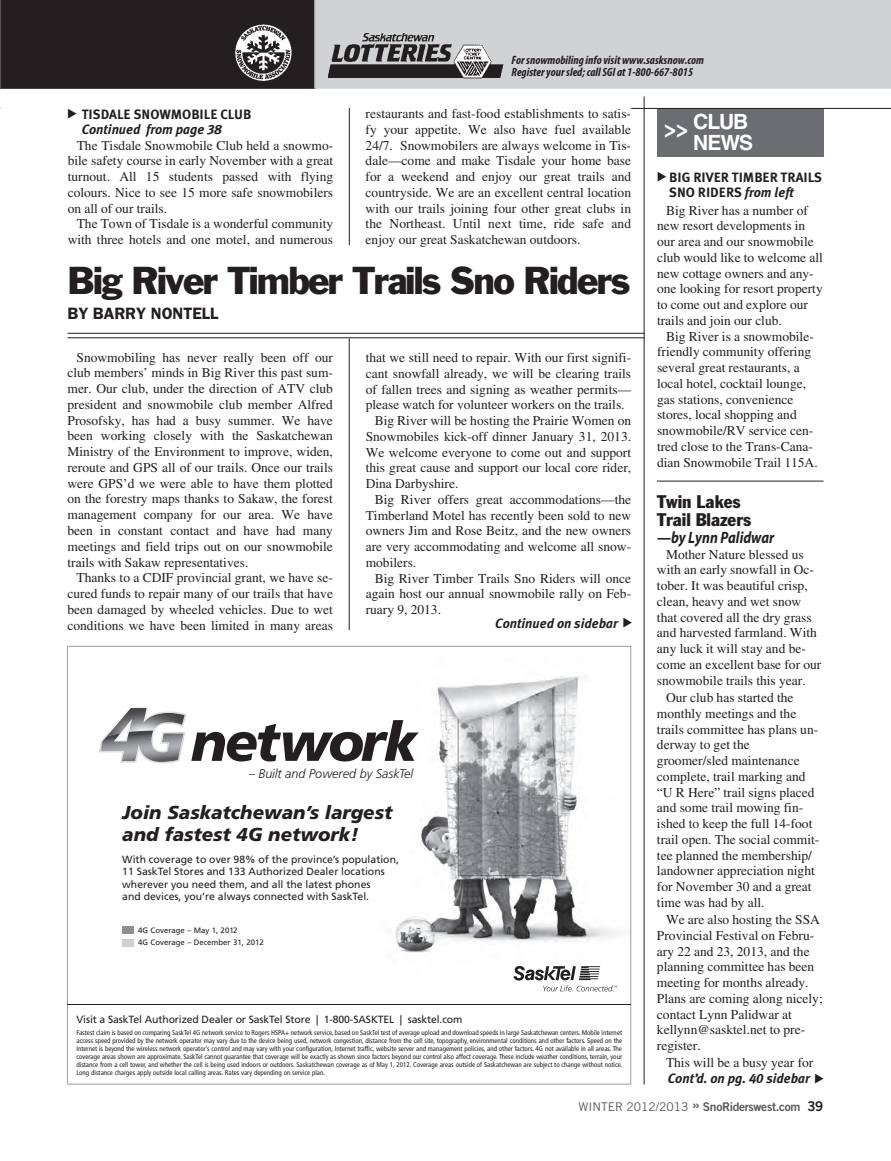
<style>
.page{position:relative;width:891px;height:1161px;background:#fff}
.page>*{position:absolute;margin:0;border:0;box-sizing:border-box;transform-origin:0 0}
.t1{font:italic 900 54.3px "Frutiger LT Std";letter-spacing:-.04em;color:#231f20}
.t2{font:36px "Franklin Gothic Std";letter-spacing:-.05em;color:#231f20}
.t3{font:700 condensed 24px "Helvetica LT Std";color:#fff}
.t4{font:700 21px/21px "Helvetica LT Std";letter-spacing:-.05em;color:#fff}
.t5{font:italic 900 18.75px/22.5px "Frutiger LT Std";color:#231f20}
.t6{font:condensed 18px/18px "Franklin Gothic Std";color:#231f20;scale:1.05 1}
.t7{font:italic 700 16.5px "Myriad Pro";color:#231f20;scale:.85 1}
.t8{font:600 16.5px "ITC Franklin Gothic Std";color:#231f20}
.t9{font:13.5px/15.8px "Times LT Std";color:#231f20}
.t10{font:italic 700 13.5px "Meta Plus";color:#231f20}
.t11{font:13.5px/15px "Meta Plus Bold Caps";color:#231f20}
.t12{font:italic 300 12.75px "Frutiger LT Std";color:#231f20}
.t13{font:italic 700 condensed 12px/12px "Myriad Pro";color:#231f20}
.t14{font:12px "Trade Gothic LT Std Bd 2";letter-spacing:-.025em;color:#57585a}
.t15{font:10.5px/12.5px "Frutiger LT Std";color:#231f20}
.t16{font:7.8px/12.6px "Frutiger LT Std";color:#231f20}
.t17{font:condensed 6.9px/7.8px "Frutiger LT Std";color:#231f20;text-align:justify}
.s1{font-family:"Meta Plus Bold Caps";font-weight:400}
.s2{font-family:"Meta Plus";font-weight:700;font-style:italic}
.s3{font-family:"Trade Gothic LT Std"}
.s4{font-family:"Trade Gothic Next LT Pro";font-weight:800;color:#6c6d70}
.s5{font-size:13.5px;color:#231f20}
</style>
<div class="page">
<div style="left:315px;top:0;width:576px;height:88px;background:#d1d2d4"></div>
<img style="left:328px;top:30px;width:175px;height:51px">
<svg style="left:0;top:0;width:315px;height:88px;background:#2e2a2b"></svg>
<hr style="left:644px;top:96px;width:1px;height:988px;background:#231f20">
<div style="left:657px;top:108px;width:167px;height:48px;background:#6c6d70"></div>
<hr style="left:631px;top:108px;width:260px;height:1px;background:#231f20">
<hr style="left:657px;top:481px;width:167px;height:1px;background:#231f20">
<hr style="left:349px;top:108px;width:1px;height:137px;background:#231f20">
<hr style="left:349px;top:338px;width:1px;height:292px;background:#231f20">
<hr style="left:68px;top:333px;width:577px;height:1px;background:#231f20">
<hr style="left:68px;top:337px;width:577px;height:1px;background:#231f20">
<svg style="left:68px;top:646px;width:563px;height:438px"></svg>
<div style="left:122px;top:926px;width:11px;height:8px;background:#8d8f92"></div>
<div style="left:122px;top:939px;width:11px;height:7px;background:#cfd0d2"></div>
<img style="left:99px;top:706px;width:88px;height:58px">
<img style="left:107px;top:708px;width:78px;height:28px">
<img style="left:101px;top:731px;width:83px;height:31px">
<svg style="left:514px;top:965px;width:103px;height:27px"></svg>
<hr style="left:68px;top:1005px;width:563px;height:1px;background:#231f20">
<p class="t13" style="left:512px;top:55px;width:194px">For snowmobiling info visit www.sasksnow.com<br>Register your sled; call SGI at 1-800-667-8015</p>
<h3 class="t4" style="left:693px;top:111px;width:61px">CLUB<br>NEWS</h3>
<p class="t9" style="left:366px;top:106px;width:267px;text-align:justify">restaurants and fast-food establishments to satis&shy;fy your appetite. We also have fuel available 24/7. Snowmobilers are always welcome in Tis&shy;dale—come and make Tisdale your home base for a weekend and enjoy our great trails and countryside. We are an excellent central location with our trails joining four other great clubs in the Northeast. Until next time, ride safe and enjoy our great Saskatchewan outdoors.</p>
<p class="t11" style="left:82px;top:106px;width:171px">TISDALE SNOWMOBILE CLUB</p>
<p class="t10" style="left:82px;top:121px;width:142px">Continued from page <span class="s1">38</span></p>
<h3 class="t3" style="left:664px;top:114px;width:25px">&gt;&gt;</h3>
<p class="t9" style="left:68px;top:137px;width:267px;text-align:justify;text-indent:9px">The Tisdale Snowmobile Club held a snowmo&shy;bile safety course in early November with a great turnout. All 15 students passed with flying colours. Nice to see 15 more safe snowmobilers on all of our trails.</p>
<p class="t9" style="left:68px;top:216px;width:267px;text-align:right">The Town of Tisdale is a wonderful community with three hotels and one motel, and numerous</p>
<p class="t11" style="left:669px;top:169px;width:154px">BIG RIVER TIMBER TRAILS<br>SNO RIDERS <span class="s2">from left</span></p>
<p class="t9" style="left:657px;top:202px;width:167px;text-indent:9px">Big River has a number of new resort developments in our area and our snowmobile club would like to welcome all new cottage owners and any&shy;one looking for resort property to come out and explore our trails and join our club.</p>
<p class="t9" style="left:657px;top:328px;width:162px;text-indent:9px">Big River is a snowmobile&shy;friendly community offering several great restaurants, a local hotel, cocktail lounge, gas stations, convenience stores, local shopping and snowmobile/RV service cen&shy;tred close to the Trans-Cana&shy;dian Snowmobile Trail 115A.</p>
<h2 class="t2" style="left:68px;top:258px;width:564px">Big River Timber Trails Sno Riders</h2>
<p class="t8" style="left:68px;top:303px;width:152px">BY BARRY NONTELL</p>
<p class="t9" style="left:68px;top:349px;width:267px;text-align:justify;text-indent:9px">Snowmobiling has never really been off our club members’ minds in Big River this past sum&shy;mer. Our club, under the direction of ATV club president and snowmobile club member Alfred Prosofsky, has had a busy summer. We have been working closely with the Saskatchewan Ministry of the Environment to improve, widen, reroute and GPS all of our trails. Once our trails were GPS’d we were able to have them plotted on the forestry maps thanks to Sakaw, the forest management company for our area. We have been in constant contact and have had many meetings and field trips out on our snowmobile trails with Sakaw representatives.</p>
<p class="t9" style="left:68px;top:570px;width:267px;text-align:justify;text-indent:9px">Thanks to a CDIF provincial grant, we have se&shy;cured funds to repair many of our trails that have been damaged by wheeled vehicles. Due to wet conditions we have been limited in many areas</p>
<p class="t9" style="left:366px;top:350px;width:267px">that we still need to repair. With our first signifi-</p>
<p class="t9" style="left:366px;top:365px;width:267px">cant snowfall already, we will be clearing trails</p>
<p class="t9" style="left:366px;top:381px;width:267px">of fallen trees and signing as weather permits—</p>
<p class="t9" style="left:366px;top:397px;width:260px">please watch for volunteer workers on the trails.</p>
<p class="t9" style="left:375px;top:413px;width:258px">Big River will be hosting the Prairie Women on</p>
<p class="t9" style="left:366px;top:428px;width:267px">Snowmobiles kick-off dinner January 31, 2013.</p>
<p class="t9" style="left:366px;top:444px;width:267px">We welcome everyone to come out and support</p>
<p class="t9" style="left:366px;top:460px;width:267px">this great cause and support our local core rider,</p>
<p class="t9" style="left:366px;top:476px;width:94px">Dina Darbyshire.</p>
<p class="t9" style="left:375px;top:491px;width:258px">Big River offers great accommodations—the</p>
<p class="t9" style="left:366px;top:507px;width:267px">Timberland Motel has recently been sold to new</p>
<p class="t9" style="left:366px;top:523px;width:267px">owners Jim and Rose Beitz, and the new owners</p>
<p class="t9" style="left:366px;top:539px;width:267px">are very accommodating and welcome all snow-</p>
<p class="t9" style="left:366px;top:554px;width:52px">mobilers.</p>
<p class="t9" style="left:375px;top:570px;width:258px">Big River Timber Trails Sno Riders will once</p>
<p class="t9" style="left:366px;top:586px;width:267px">again host our annual snowmobile rally on Feb-</p>
<p class="t9" style="left:366px;top:602px;width:77px">ruary 9, 2013.</p>
<h3 class="t6" style="left:657px;top:493px;width:91px">Twin Lakes<br>Trail Blazers</h3>
<p class="t7" style="left:657px;top:528px;width:140px">—by Lynn Palidwar</p>
<p class="t9" style="left:657px;top:546px;width:166px;text-indent:9px">Mother Nature blessed us with an early snowfall in Oc&shy;tober. It was beautiful crisp, clean, heavy and wet snow that covered all the dry grass and harvested farmland. With any luck it will stay and be&shy;come an excellent base for our snowmobile trails this year.</p>
<p class="t9" style="left:657px;top:690px;width:164px;text-indent:9px">Our club has started the monthly meetings and the trails committee has plans un&shy;derway to get the groomer/sled maintenance complete, trail marking and “U R Here” trail signs placed and some trail mowing fin&shy;ished to keep the full 14-foot trail open. The social commit&shy;tee planned the membership/ landowner appreciation night for November 30 and a great time was had by all.</p>
<p class="t9" style="left:657px;top:912px;width:167px;text-indent:9px">We are also hosting the SSA<br>Provincial Festival on Febru&shy;ary 22 and 23, 2013, and the planning committee has been meeting for months already.<br>Plans are coming along nicely; contact Lynn Palidwar at kellynn@sasktel.net to pre&shy;register.</p>
<p class="t9" style="left:666px;top:1055px;width:149px">This will be a busy year for</p>
<p class="t10" style="left:668px;top:1070px;width:143px">Cont’d. on pg. <span class="s1">40</span> sidebar</p>
<p class="t10" style="left:495px;top:615px;width:124px">Continued on sidebar</p>
<h1 class="t1" style="left:191px;top:720px;width:228px">network</h1>
<p class="t12" style="left:249px;top:766px;width:166px">– Built and Powered by SaskTel</p>
<h3 class="t5" style="left:122px;top:803px;width:272px">Join Saskatchewan’s largest and fastest 4G network!</h3>
<p class="t15" style="left:122px;top:854px;width:278px">With coverage to over 98% of the province’s population, 11 SaskTel Stores and 133 Authorized Dealer locations wherever you need them, and all the latest phones<br>and devices, you’re always connected with SaskTel.</p>
<p class="t16" style="left:138px;top:924px;width:127px">4G Coverage – May 1, 2012<br>4G Coverage – December 31, 2012</p>
<p class="t15" style="left:76px;top:1013px;width:387px">Visit a SaskTel Authorized Dealer or SaskTel Store | 1-800-SASKTEL | sasktel.com</p>
<p class="t17" style="left:76px;top:1029px;width:547px">Fastest claim is based on comparing SaskTel 4G network service to Rogers HSPA+ network service, based on SaskTel test of average upload and download speeds in large Saskatchewan centers. Mobile internet access speed provided by the network operator may vary due to the device being used, network congestion, distance from the cell site, topography, environmental conditions and other factors. Speed on the Internet is beyond the wireless network operator’s control and may vary with your configuration, Internet traffic, website server and management policies, and other factors. 4G not available in all areas. The coverage areas shown are approximate. SaskTel cannot guarantee that coverage will be exactly as shown since factors beyond our control also affect coverage. These include weather conditions, terrain, your distance from a cell tower, and whether the cell is being used indoors or outdoors. Saskatchewan coverage as of May 1, 2012. Coverage areas outside of Saskatchewan are subject to change without notice.<br>Long distance charges apply outside local calling areas. Rates vary depending on service plan.</p>
<p class="t14" style="left:578px;top:1099px;width:247px"><span class="s3">WINTER 2012/2013</span> <span class="s4">»</span> SnoRiderswest.com <span class="s5">39</span></p>
</div>
